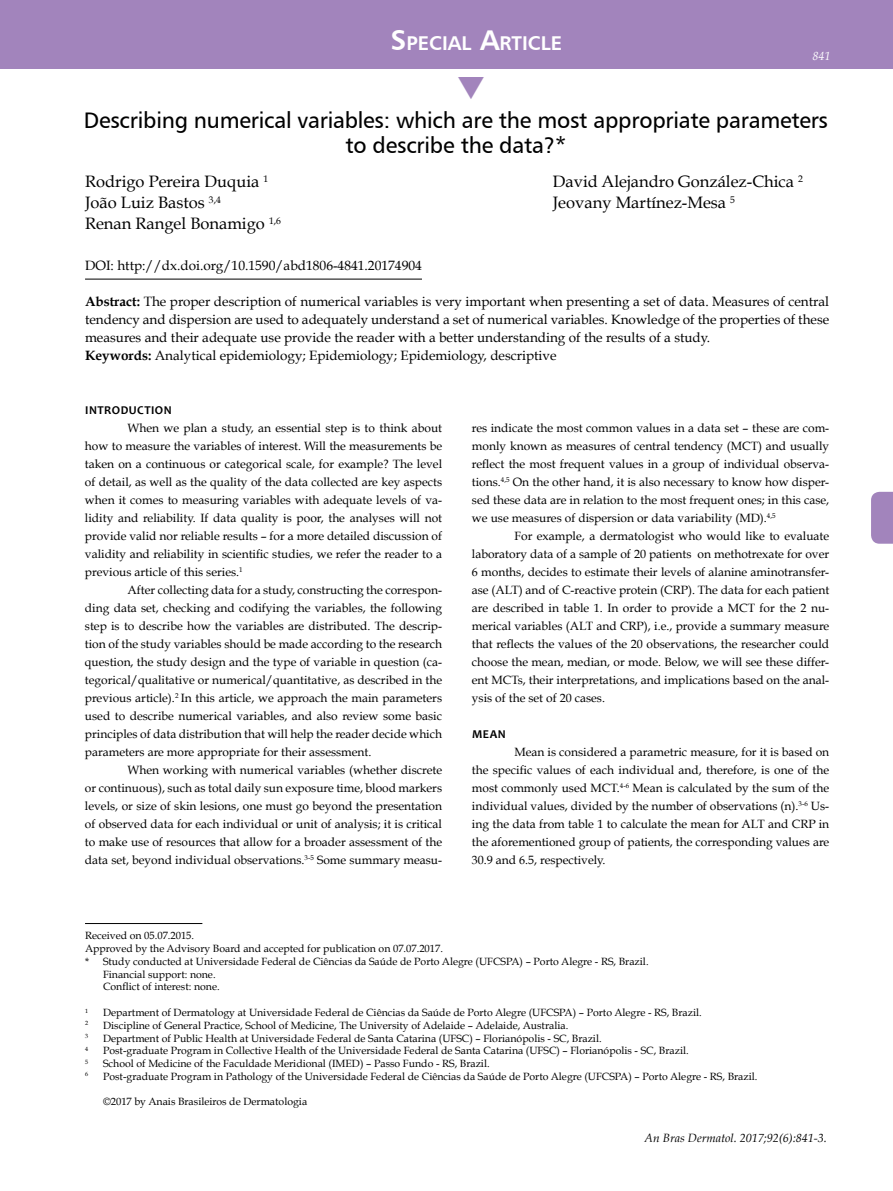
<style>
.page{position:relative;width:893px;height:1191px;background:#fff}
.page>*{position:absolute;margin:0;border:0;box-sizing:border-box;transform-origin:0 0}
.t1{font:22.5px/25.5px "Humanist 777 BT Roman B";letter-spacing:-.01em;color:#000;text-align:center}
.t2{font:19.95px "Humanist 777 BT Bold B";color:#fff}
.t3{font:16.5px "Book Antiqua";color:#000}
.t4{font:13.5px/18px "Book Antiqua";color:#000}
.t5{font:12px/18px "Book Antiqua";color:#000;text-align:justify}
.t6{font:italic 12px "Book Antiqua";color:#000}
.t7{font:700 12px "Candara";letter-spacing:.04em;color:#000}
.t8{font:italic 12px "Book Antiqua";color:#fff}
.t9{font:10.5px "Book Antiqua";color:#000}
.t10{font:6.15px "Book Antiqua";color:#000}
.s1{font-size:28.5px}
.s2{font-weight:700}
</style>
<div class="page">
<div style="left:0;top:0;width:893px;height:68px;background:#a284bc"></div>
<hr style="left:85px;top:279px;width:337px;height:1px;background:#000">
<hr style="left:85px;top:923px;width:117px;height:1px;background:#000">
<svg style="left:871px;top:492px;width:22px;height:52px"></svg>
<h2 class="t2" style="left:391px;top:31px;width:173px"><span class="s1">S</span> PECIAL <span class="s1">A</span>RTICLE</h2>
<p class="t8" style="left:812px;top:49px;width:19px">841</p>
<h1 class="t1" style="left:84px;top:107px;width:746px">Describing numerical variables: which are the most appropriate parameters to describe the data?*</h1>
<h3 class="t3" style="left:85px;top:172px;width:185px">Rodrigo Pereira Duquia <sup>1</sup></h3>
<h3 class="t3" style="left:553px;top:172px;width:252px">David Alejandro González-Chica <sup>2</sup></h3>
<h3 class="t3" style="left:85px;top:193px;width:137px">João Luiz Bastos <sup>3,4</sup></h3>
<h3 class="t3" style="left:553px;top:193px;width:184px">Jeovany Martínez-Mesa <sup>5</sup></h3>
<h3 class="t3" style="left:85px;top:214px;width:198px">Renan Rangel Bonamigo <sup>1,6</sup></h3>
<p class="t4" style="left:85px;top:256px;width:338px">DOI: http://dx.doi.org/10.1590/abd1806-4841.20174904</p>
<p class="t4" style="left:85px;top:292px;width:746px"><span class="s2">Abstract:</span> The proper description of numerical variables is very important when presenting a set of data. Measures of central tendency and dispersion are used to adequately understand a set of numerical variables. Knowledge of the properties of these measures and their adequate use provide the reader with a better understanding of the results of a study.<br><span class="s2">Keywords:</span> Analytical epidemiology; Epidemiology; Epidemiology, descriptive</p>
<p class="t7" style="left:85px;top:403px;width:88px">INTRODUCTION</p>
<p class="t5" style="left:85px;top:419px;width:359px;text-indent:43px">When we plan a study, an essential step is to think about how to measure the variables of interest. Will the measurements be taken on a continuous or categorical scale, for example? The level of detail, as well as the quality of the data collected are key aspects when it comes to measuring variables with adequate levels of va&shy;lidity and reliability. If data quality is poor, the analyses will not provide valid nor reliable results – for a more detailed discussion of validity and reliability in scientific studies, we refer the reader to a previous article of this series.<sup>1</sup></p>
<p class="t5" style="left:85px;top:581px;width:359px;text-indent:43px">After collecting data for a study, constructing the correspon&shy;ding data set, checking and codifying the variables, the following step is to describe how the variables are distributed. The descrip&shy;tion of the study variables should be made according to the research question, the study design and the type of variable in question (ca&shy;tegorical/qualitative or numerical/quantitative, as described in the previous article).<sup>2</sup> In this article, we approach the main parameters used to describe numerical variables, and also review some basic principles of data distribution that will help the reader decide which parameters are more appropriate for their assessment.</p>
<p class="t5" style="left:85px;top:761px;width:359px;text-indent:43px">When working with numerical variables (whether discrete or continuous), such as total daily sun exposure time, blood markers levels, or size of skin lesions, one must go beyond the presentation of observed data for each individual or unit of analysis; it is critical to make use of resources that allow for a broader assessment of the data set, beyond individual observations.<sup>3-5</sup> Some summary measu-</p>
<p class="t5" style="left:472px;top:419px;width:359px">res indicate the most common values in a data set – these are com&shy;monly known as measures of central tendency (MCT) and usually reflect the most frequent values in a group of individual observa&shy;tions.<sup>4,5</sup> On the other hand, it is also necessary to know how disper&shy;sed these data are in relation to the most frequent ones; in this case, we use measures of dispersion or data variability (MD).<sup>4,5</sup></p>
<p class="t5" style="left:472px;top:527px;width:359px;text-indent:43px">For example, a dermatologist who would like to evaluate laboratory data of a sample of 20 patients on methotrexate for over 6 months, decides to estimate their levels of alanine aminotransfer&shy;ase (ALT) and of C-reactive protein (CRP). The data for each patient are described in table 1. In order to provide a MCT for the 2 nu&shy;merical variables (ALT and CRP), i.e., provide a summary measure that reflects the values of the 20 observations, the researcher could choose the mean, median, or mode. Below, we will see these differ&shy;ent MCTs, their interpretations, and implications based on the anal&shy;ysis of the set of 20 cases.</p>
<p class="t7" style="left:472px;top:727px;width:35px">MEAN</p>
<p class="t5" style="left:472px;top:743px;width:359px;text-indent:43px">Mean is considered a parametric measure, for it is based on the specific values of each individual and, therefore, is one of the most commonly used MCT.<sup>4-6</sup> Mean is calculated by the sum of the individual values, divided by the number of observations (n).<sup>3-6</sup> Us&shy;ing the data from table 1 to calculate the mean for ALT and CRP in the aforementioned group of patients, the corresponding values are 30.9 and 6.5, respectively.</p>
<p class="t9" style="left:85px;top:929px;width:111px">Received on 05.07.2015.</p>
<p class="t9" style="left:85px;top:942px;width:359px">Approved by the Advisory Board and accepted for publication on 07.07.2017.</p>
<p class="t9" style="left:85px;top:955px;width:565px">* Study conducted at Universidade Federal de Ciências da Saúde de Porto Alegre (UFCSPA) – Porto Alegre - RS, Brazil.</p>
<p class="t9" style="left:103px;top:967px;width:114px">Financial support: none.</p>
<p class="t9" style="left:103px;top:980px;width:118px">Conflict of interest: none.</p>
<p class="t10" style="left:85px;top:1006px;width:5px">1</p>
<p class="t9" style="left:103px;top:1006px;width:600px">Department of Dermatology at Universidade Federal de Ciências da Saúde de Porto Alegre (UFCSPA) – Porto Alegre - RS, Brazil.</p>
<p class="t10" style="left:85px;top:1019px;width:5px">2</p>
<p class="t9" style="left:103px;top:1018px;width:467px">Discipline of General Practice, School of Medicine, The University of Adelaide – Adelaide, Australia.</p>
<p class="t10" style="left:85px;top:1032px;width:5px">3</p>
<p class="t9" style="left:103px;top:1031px;width:500px">Department of Public Health at Universidade Federal de Santa Catarina (UFSC) – Florianópolis - SC, Brazil.</p>
<p class="t10" style="left:85px;top:1044px;width:5px">4</p>
<p class="t9" style="left:103px;top:1044px;width:587px">Post-graduate Program in Collective Health of the Universidade Federal de Santa Catarina (UFSC) – Florianópolis - SC, Brazil.</p>
<p class="t10" style="left:85px;top:1057px;width:5px">5</p>
<p class="t9" style="left:103px;top:1057px;width:388px">School of Medicine of the Faculdade Meridional (IMED) – Passo Fundo - RS, Brazil.</p>
<p class="t10" style="left:85px;top:1070px;width:5px">6</p>
<p class="t9" style="left:103px;top:1069px;width:656px">Post-graduate Program in Pathology of the Universidade Federal de Ciências da Saúde de Porto Alegre (UFCSPA) – Porto Alegre - RS, Brazil.</p>
<p class="t9" style="left:103px;top:1095px;width:206px">©2017 by Anais Brasileiros de Dermatologia</p>
<p class="t6" style="left:644px;top:1131px;width:184px">An Bras Dermatol. 2017;92(6):841-3.</p>
</div>
